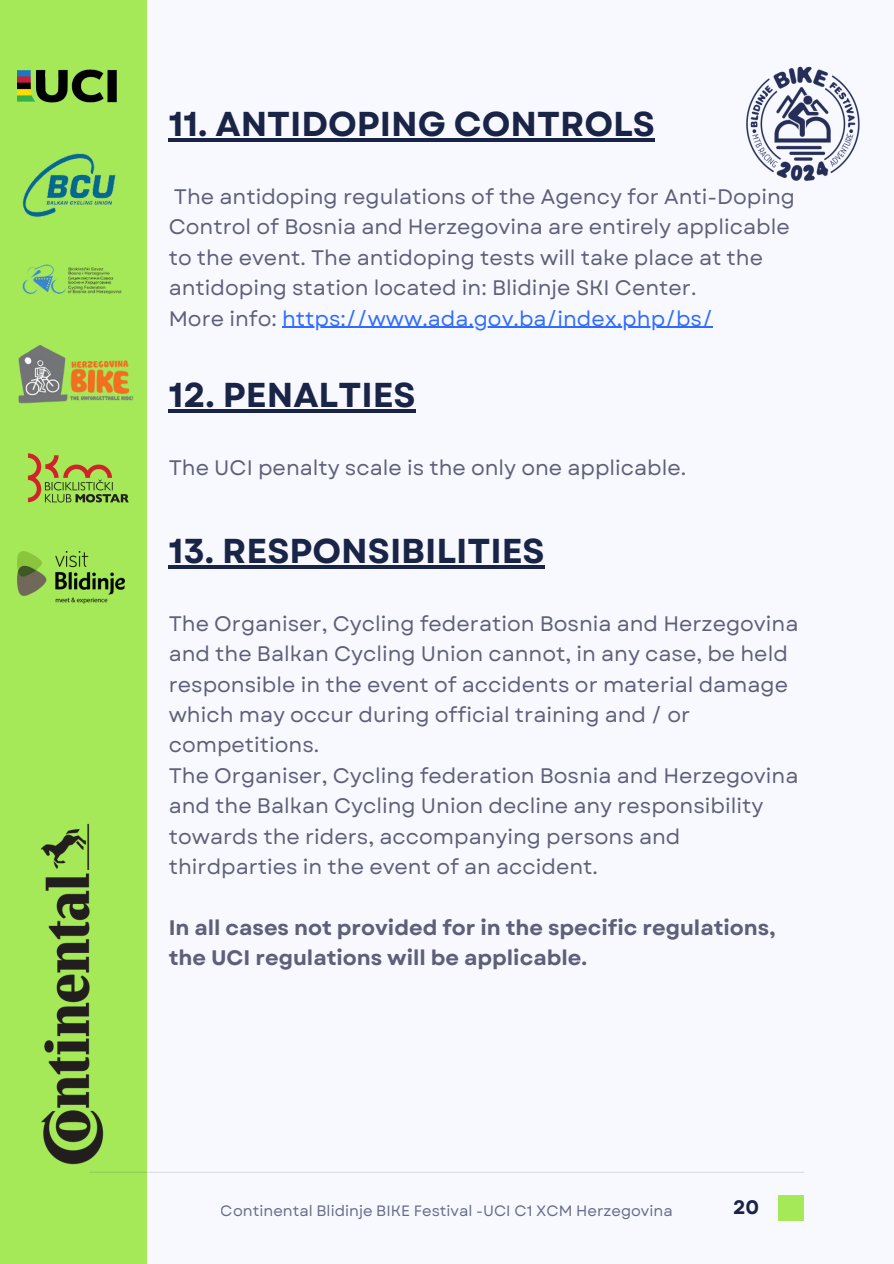
<style>
.page{position:relative;width:894px;height:1264px;background:#fff}
.page>*{position:absolute;margin:0;border:0;box-sizing:border-box;transform-origin:0 0}
.t1{font:700 34.5px "Garet";color:#1a2447}
.t2{font:21px/30.3px "Garet";color:#5e5f79}
.t3{font:700 21px/30.3px "Garet";color:#5e5f79}
.t4{font:700 19.5px "Garet";color:#1a2447}
.t5{font:15px "Garet";color:#262e57}
.s1{color:#316bff}
</style>
<div class="page">
<div style="left:0;top:0;width:893px;height:1263px;background:#f7f9ff"></div>
<div style="left:778px;top:1195px;width:26px;height:25px;background:#a5e958"></div>
<div style="left:0;top:0;width:147px;height:1263px;background:#a5e958"></div>
<img style="left:18px;top:69px;width:99px;height:34px">
<img style="left:22px;top:264px;width:100px;height:30px">
<hr style="left:89px;top:1171px;width:715px;height:1px;background:#1a2447">
<hr style="left:169px;top:139px;width:486px;height:3px;background:#1a2447">
<img style="left:746px;top:66px;width:114px;height:115px">
<hr style="left:282px;top:326px;width:430px;height:2px;background:#316bff">
<img style="left:28px;top:453px;width:101px;height:50px">
<hr style="left:169px;top:409px;width:246px;height:4px;background:#1a2447">
<hr style="left:169px;top:565px;width:375px;height:3px;background:#1a2447">
<img style="left:40px;top:823px;width:132px;height:349px">
<img style="left:22px;top:153px;width:94px;height:64px">
<img style="left:18px;top:346px;width:116px;height:58px">
<img style="left:18px;top:552px;width:106px;height:51px">
<p class="t1" style="left:169px;top:99px;width:487px">11. ANTIDOPING CONTROLS</p>
<p class="t2" style="left:169px;top:181px;width:627px">The antidoping regulations of the Agency for Anti-Doping Control of Bosnia and Herzegovina are entirely applicable to the event. The antidoping tests will take place at the antidoping station located in: Blidinje SKI Center.<br>More info: <span class="s1">https://www.ada.gov.ba/index.php/bs/</span></p>
<p class="t1" style="left:169px;top:370px;width:248px">12. PENALTIES</p>
<p class="t2" style="left:169px;top:452px;width:519px">The UCI penalty scale is the only one applicable.</p>
<p class="t1" style="left:169px;top:526px;width:377px">13. RESPONSIBILITIES</p>
<h1 class="t2" style="left:169px;top:608px;width:631px">The Organiser, Cycling federation Bosnia and Herzegovina and the Balkan Cycling Union cannot, in any case, be held responsible in the event of accidents or material damage which may occur during official training and / or competitions.<br>The Organiser, Cycling federation Bosnia and Herzegovina and the Balkan Cycling Union decline any responsibility towards the riders, accompanying persons and thirdparties in the event of an accident.</h1>
<h3 class="t3" style="left:169px;top:912px;width:608px">In all cases not provided for in the specific regulations, the UCI regulations will be applicable.</h3>
<p class="t5" style="left:221px;top:1199px;width:453px">Continental Blidinje BIKE Festival -UCI C1 XCM Herzegovina</p>
<p class="t4" style="left:732px;top:1192px;width:28px">20</p>
</div>
